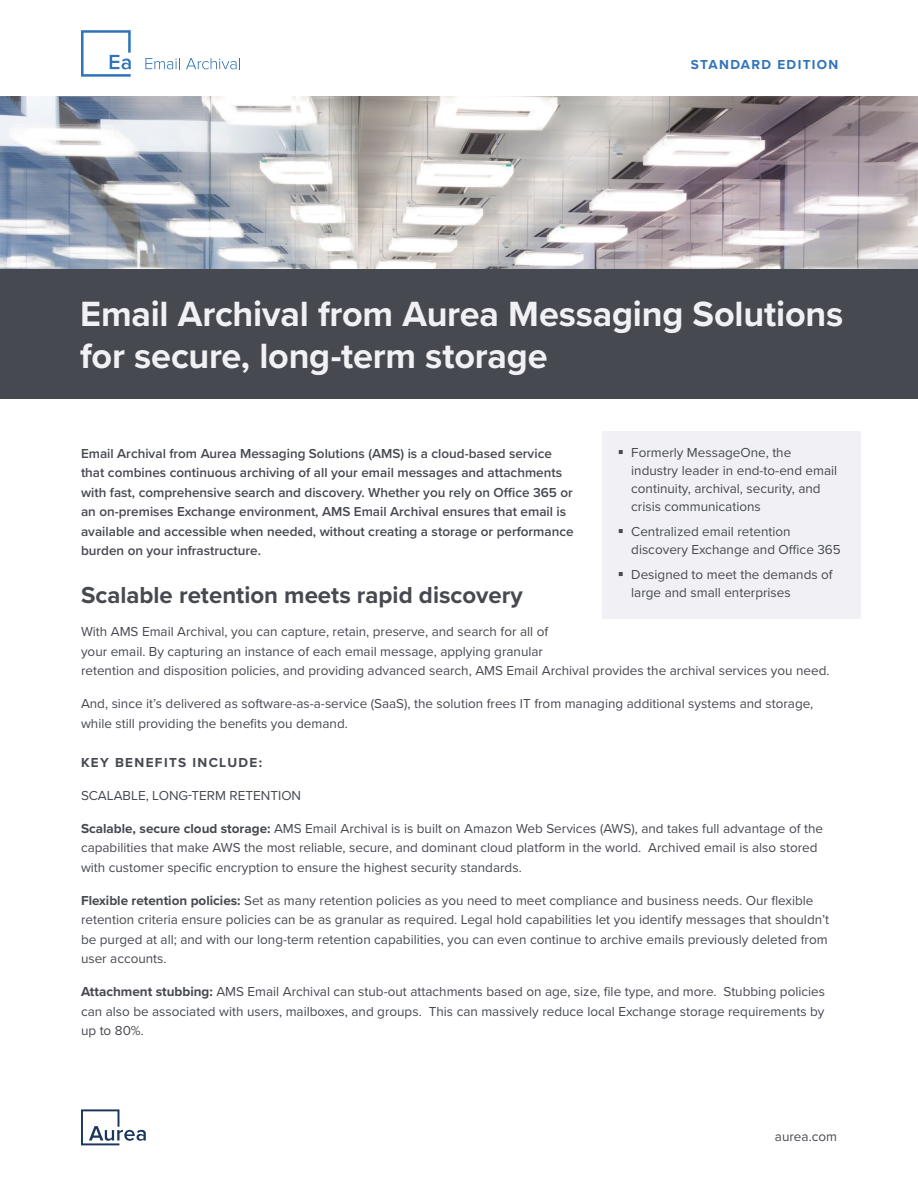
<style>
.page{position:relative;width:918px;height:1188px;background:#fff}
.page>*{position:absolute;margin:0;border:0;box-sizing:border-box;transform-origin:0 0}
.t1{font:700 36.3px/42px "Proxima Nova";letter-spacing:-.005em;color:#f1f1f5}
.t2{font:700 24px "Proxima Nova";color:#464950}
.t3{font:13.5px/19.5px "Proxima Nova";color:#464950}
.t4{font:600 13.5px/19.5px "Proxima Nova";color:#464950}
.t5{font:700 13.5px "Proxima Nova";letter-spacing:.1em;color:#464950}
.t6{font:700 13.5px "Proxima Nova";letter-spacing:.1em;color:#3174ba}
.s1{font-weight:700}
</style>
<div class="page">
<svg style="left:81px;top:30px;width:50px;height:47px"></svg>
<svg style="left:145px;top:58px;width:35px;height:11px"></svg>
<svg style="left:186px;top:58px;width:54px;height:11px"></svg>
<div style="left:603px;top:431px;width:258px;height:187px;background:#f1f1f5"></div>
<svg style="left:81px;top:1109px;width:65px;height:36px"></svg>
<div style="left:0;top:268px;width:918px;height:131px;background:#464950"></div>
<img style="left:0;top:97px;width:918px;height:171px">
<p class="t6" style="left:691px;top:54px;width:149px">STANDARD EDITION</p>
<h1 class="t1" style="left:80px;top:293px;width:765px">Email Archival from Aurea Messaging Solutions for secure, long-term storage</h1>
<p class="t3" style="left:631px;top:443px;width:208px;line-height:18px;text-indent:-14px">▪ Formerly MessageOne, the industry leader in end-to-end email continuity, archival, security, and crisis communications</p>
<p class="t3" style="left:631px;top:522px;width:211px;line-height:18px;text-indent:-14px">▪ Centralized email retention discovery Exchange and Office 365</p>
<p class="t3" style="left:631px;top:565px;width:203px;line-height:18px;text-indent:-14px">▪ Designed to meet the demands of large and small enterprises</p>
<p class="t4" style="left:81px;top:443px;width:494px">Email Archival from Aurea Messaging Solutions (AMS) is a cloud-based service that combines continuous archiving of all your email messages and attachments with fast, comprehensive search and discovery. Whether you rely on Office 365 or an on-premises Exchange environment, AMS Email Archival ensures that email is available and accessible when needed, without creating a storage or performance burden on your infrastructure.</p>
<h2 class="t2" style="left:81px;top:577px;width:443px">Scalable retention meets rapid discovery</h2>
<p class="t3" style="left:81px;top:621px;width:750px">With AMS Email Archival, you can capture, retain, preserve, and search for all of<br>your email. By capturing an instance of each email message, applying granular<br>retention and disposition policies, and providing advanced search, AMS Email Archival provides the archival services you need.</p>
<p class="t3" style="left:81px;top:693px;width:734px">And, since it’s delivered as software-as-a-service (SaaS), the solution frees IT from managing additional systems and storage, while still providing the benefits you demand.</p>
<p class="t5" style="left:81px;top:752px;width:183px">KEY BENEFITS INCLUDE:</p>
<p class="t3" style="left:81px;top:785px;width:222px">SCALABLE, LONG-TERM RETENTION</p>
<p class="t3" style="left:81px;top:818px;width:744px"><span class="s1">Scalable, secure cloud storage:</span> AMS Email Archival is is built on Amazon Web Services (AWS), and takes full advantage of the capabilities that make AWS the most reliable, secure, and dominant cloud platform in the world. Archived email is also stored with customer specific encryption to ensure the highest security standards.</p>
<p class="t3" style="left:81px;top:890px;width:750px"><span class="s1">Flexible retention policies:</span> Set as many retention policies as you need to meet compliance and business needs. Our flexible retention criteria ensure policies can be as granular as required. Legal hold capabilities let you identify messages that shouldn’t be purged at all; and with our long-term retention capabilities, you can even continue to archive emails previously deleted from user accounts.</p>
<p class="t3" style="left:81px;top:981px;width:746px;text-align:justify"><span class="s1">Attachment stubbing:</span> AMS Email Archival can stub-out attachments based on age, size, file type, and more. Stubbing policies can also be associated with users, mailboxes, and groups. This can massively reduce local Exchange storage requirements by up to 80%.</p>
<p class="t3" style="left:775px;top:1126px;width:64px">aurea.com</p>
</div>
